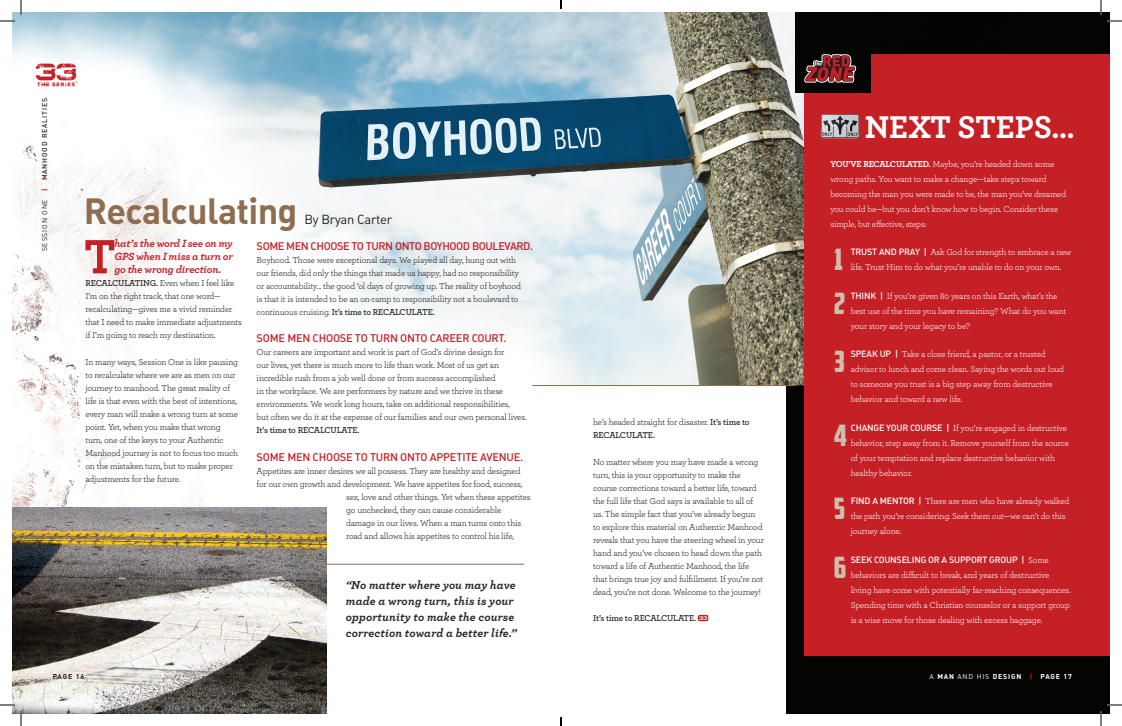
<style>
.page{position:relative;width:1122px;height:726px;background:#fff}
.page>*{position:absolute;margin:0;border:0;box-sizing:border-box;transform-origin:0 0}
.t1{font:700 50.5px "Archer";color:#c42026}
.t2{font:36px "DIN Bold Alternate";color:#8e6d50}
.t3{font:700 33px "Archer";color:#fff}
.t4{font:29.7px "American Captain";color:#cebfac}
.t5{font:13px "DIN Regular Alternate";letter-spacing:-.02em;color:#231f20}
.t6{font:italic 700 12px/16px "Archer";letter-spacing:.01em;color:#231f20}
.t7{font:11px "DIN Medium Alternate";letter-spacing:-.02em;color:#c42026}
.t8{font:italic 700 11px/13px "Archer";letter-spacing:-.02em;color:#c42026;text-align:justify}
.t9{font:11px "DIN Medium Alternate";letter-spacing:-.04em;color:#c42026}
.t10{font:9px/13px "Archer";letter-spacing:-.02em;color:#231f20}
.t11{font:9px/15px "Archer";letter-spacing:-.02em;color:#fff}
.t12{font:600 9px "Archer";letter-spacing:-.025em;color:#231f20}
.t13{font:9px "DIN Medium Alternate";letter-spacing:-.02em;color:#fff}
.t14{font:7px "DIN Medium Alternate";letter-spacing:.12em;color:#231f20}
.t15{font:7px "DIN Bold Alternate";letter-spacing:.12em;color:#fff}
.t16{font:700 7px "DIN";letter-spacing:.115em;color:#231f20}
.s1{font-family:"DIN Regular Alternate"}
.s2{font-family:"DIN"}
.s3{font-family:"DIN Bold Alternate";color:#c42026}
.s4{font-weight:600}
.s5{font-weight:700}
.s6{font-family:"DIN Medium Alternate"}
.s7{font-family:"Archer"}
.s8{color:#c42026}
.s9{font-family:"DIN";font-weight:700}
</style>
<div class="page">
<img style="left:12px;top:385px;width:216px;height:123px">
<div style="left:786px;top:12px;width:324px;height:702px;background:#040503"></div>
<div style="left:804px;top:54px;width:306px;height:602px;background:#c42026"></div>
<img style="left:821px;top:114px;width:38px;height:24px">
<img style="left:12px;top:12px;width:792px;height:373px">
<img style="left:12px;top:508px;width:314px;height:206px">
<div style="left:795px;top:12px;width:76px;height:81px;background:#040503"></div>
<svg style="left:804px;top:54px;width:52px;height:29px"></svg>
<svg style="left:36px;top:64px;width:41px;height:22px"></svg>
<div style="left:698px;top:615px;width:10px;height:6px;background:#c42026;border-radius:2px"></div>
<svg style="left:699px;top:616px;width:8px;height:4px"></svg>
<hr style="left:532px;top:385px;width:263px;height:1px;background:#8e6d50">
<hr style="left:326px;top:564px;width:198px;height:1px;background:#8e6d50">
<svg style="left:0;top:0;width:22px;height:22px"></svg>
<svg style="left:0;top:704px;width:22px;height:22px"></svg>
<svg style="left:1100px;top:0;width:22px;height:22px"></svg>
<svg style="left:1100px;top:704px;width:22px;height:22px"></svg>
<svg style="left:560px;top:0;width:2px;height:9px"></svg>
<svg style="left:560px;top:717px;width:2px;height:9px"></svg>
<p class="t14" style="left:40px;top:251px;width:155px;rotate:-90deg"><span class="s1">session</span> <span class="s2">one</span> <span class="s3">|</span> MANHOOD REALITIES</p>
<h2 class="t2" style="left:84px;top:188px;width:215px">Recalculating</h2>
<h3 class="t5" style="left:305px;top:212px;width:89px">By Bryan Carter</h3>
<h1 class="t1" style="left:84px;top:217px;width:33px">T</h1>
<p class="t8" style="left:114px;top:236px;width:120px">hat’s the word I see on my GPS when I miss a turn or go the wrong direction.</p>
<p class="t12" style="left:85px;top:277px;width:12px">Reca</p>
<p class="t10" style="left:85px;top:276px;width:158px;text-indent:22px"><span class="s4">lculating .</span> Even when I feel like I’m on the right track, that one word— recalculating—gives me a vivid reminder that I need to make immediate adjustments if I’m going to reach my destination.</p>
<p class="t10" style="left:85px;top:355px;width:154px">In many ways, Session One is like pausing to recalculate where we are as men on our journey to manhood. The great reality of life is that even with the best of intentions, every man will make a wrong turn at some point. Yet, when you make that wrong turn, one of the keys to your Authentic Manhood journey is not to focus too much on the mistaken turn, but to make proper adjustments for the future.</p>
<p class="t9" style="left:257px;top:239px;width:278px">SOME MEN CHOOSE TO TURN ONTO BOYHOOD BOULEVARD.</p>
<p class="t10" style="left:257px;top:253px;width:266px">Boyhood. Those were exceptional days. We played all day, hung out with our friends, did only the things that made us happy, had no responsibility or accountability... the good ‘ol days of growing up. The reality of boyhood is that it is intended to be an on-ramp to responsibility not a boulevard to continuous cruising. <span class="s4">It’s time to RECALCULATE.</span></p>
<p class="t7" style="left:257px;top:331px;width:252px">SOME MEN CHOOSE TO TURN ONTO CAREER COURT.</p>
<p class="t10" style="left:257px;top:345px;width:272px">Our careers are important and work is part of God’s divine design for<br>our lives, yet there is much more to life than work. Most of us get an incredible rush from a job well done or from success accomplished<br>in the workplace. We are performers by nature and we thrive in these environments. We work long hours, take on additional responsibilities,<br>but often we do it at the expense of our families and our own personal lives.</p>
<p class="t12" style="left:257px;top:424px;width:104px">It’s time to RECALCULATE.</p>
<p class="t7" style="left:257px;top:450px;width:268px">SOME MEN CHOOSE TO TURN ONTO APPETITE AVENUE.</p>
<p class="t10" style="left:257px;top:464px;width:265px">Appetites are inner desires we all possess. They are healthy and designed</p>
<p class="t10" style="left:257px;top:477px;width:267px">for our own growth and development. We have appetites for food, success,</p>
<p class="t10" style="left:346px;top:490px;width:186px">sex, love and other things. Yet when these appetites</p>
<p class="t10" style="left:346px;top:503px;width:157px">go unchecked, they can cause considerable</p>
<p class="t10" style="left:346px;top:516px;width:177px">damage in our lives. When a man turns onto this</p>
<p class="t10" style="left:346px;top:529px;width:169px">road and allows his appetites to control his life,</p>
<h3 class="t6" style="left:346px;top:576px;width:173px">“No matter where you may have made a wrong turn, this is your opportunity to make the course correction toward a better life.”</h3>
<p class="t10" style="left:593px;top:415px;width:158px">he’s headed straight for disaster. <span class="s4">It’s time to<br>RECALCULATE.</span></p>
<p class="t10" style="left:593px;top:455px;width:172px">No matter where you may have made a wrong turn, this is your opportunity to make the course corrections toward a better life, toward the full life that God says is available to all of us. The simple fact that you’ve already begun to explore this material on Authentic Manhood reveals that you have the steering wheel in your hand and you’ve chosen to head down the path toward a life of Authentic Manhood, the life that brings true joy and fulfillment. If you’re not dead, you’re not done. Welcome to the journey!</p>
<p class="t12" style="left:593px;top:611px;width:104px">It’s time to RECALCULATE.</p>
<h3 class="t3" style="left:865px;top:101px;width:211px">NEXT STEPS…</h3>
<p class="t11" style="left:830px;top:156px;width:237px"><span class="s5">YOU’VE RECALCULATED.</span> Maybe, you’re headed down some wrong paths. You want to make a change—take steps toward becoming the man you were made to be, the man you’ve dreamed you could be—but you don’t know how to begin. Consider these simple, but effective, steps:</p>
<h3 class="t4" style="left:834px;top:249px;width:10px">1</h3>
<p class="t11" style="left:851px;top:244px;width:222px"><span class="s6">TR UST AND PRAY |</span> Ask God for strength to embrace a new life. Trust Him to do what you’re unable to do on your own.</p>
<h3 class="t4" style="left:834px;top:292px;width:13px">2</h3>
<p class="t11" style="left:851px;top:288px;width:217px"><span class="s6">THINK |</span> If you’re given 80 years on this Earth, what’s the best use of the time you have remaining? What do you want your story and your legacy to be?</p>
<h3 class="t4" style="left:834px;top:351px;width:12px">3</h3>
<p class="t11" style="left:851px;top:346px;width:215px"><span class="s6">SP EAK UP |</span> Take a close friend, a pastor, or a trusted advisor to lunch and come clean. Saying the words out loud to someone you trust is a big step away from destructive behavior and toward a new life.</p>
<h3 class="t4" style="left:834px;top:424px;width:15px">4</h3>
<p class="t11" style="left:851px;top:420px;width:220px"><span class="s6">CHANGE YOUR COURSE |</span> If you’re engaged in destructive behavior, step away from it. Remove yourself from the source of your temptation and replace destructive behavior with healthy behavior.</p>
<h3 class="t4" style="left:834px;top:498px;width:13px">5</h3>
<p class="t11" style="left:851px;top:493px;width:220px"><span class="s6">FIND A M ENTOR |</span> There are men who have already walked the path you’re considering. Seek them out—we can’t do this journey alone.</p>
<h3 class="t4" style="left:834px;top:556px;width:14px">6</h3>
<p class="t13" style="left:846px;top:554px;width:205px">SEEK COUNSELING OR A SUPPORT GROUP | <span class="s7">Some</span></p>
<p class="t11" style="left:851px;top:567px;width:221px">behaviors are difficult to break, and years of destructive living have come with potentially far-reaching consequences.<br>Spending time with a Christian counselor or a support group is a wise move for those dealing with excess baggage.</p>
<p class="t16" style="left:53px;top:671px;width:33px">PAGE 16</p>
<p class="t15" style="left:930px;top:671px;width:144px"><span class="s1">a</span> man <span class="s1">and his</span> design <span class="s8">|</span> <span class="s9">PAGE 17</span></p>
</div>
